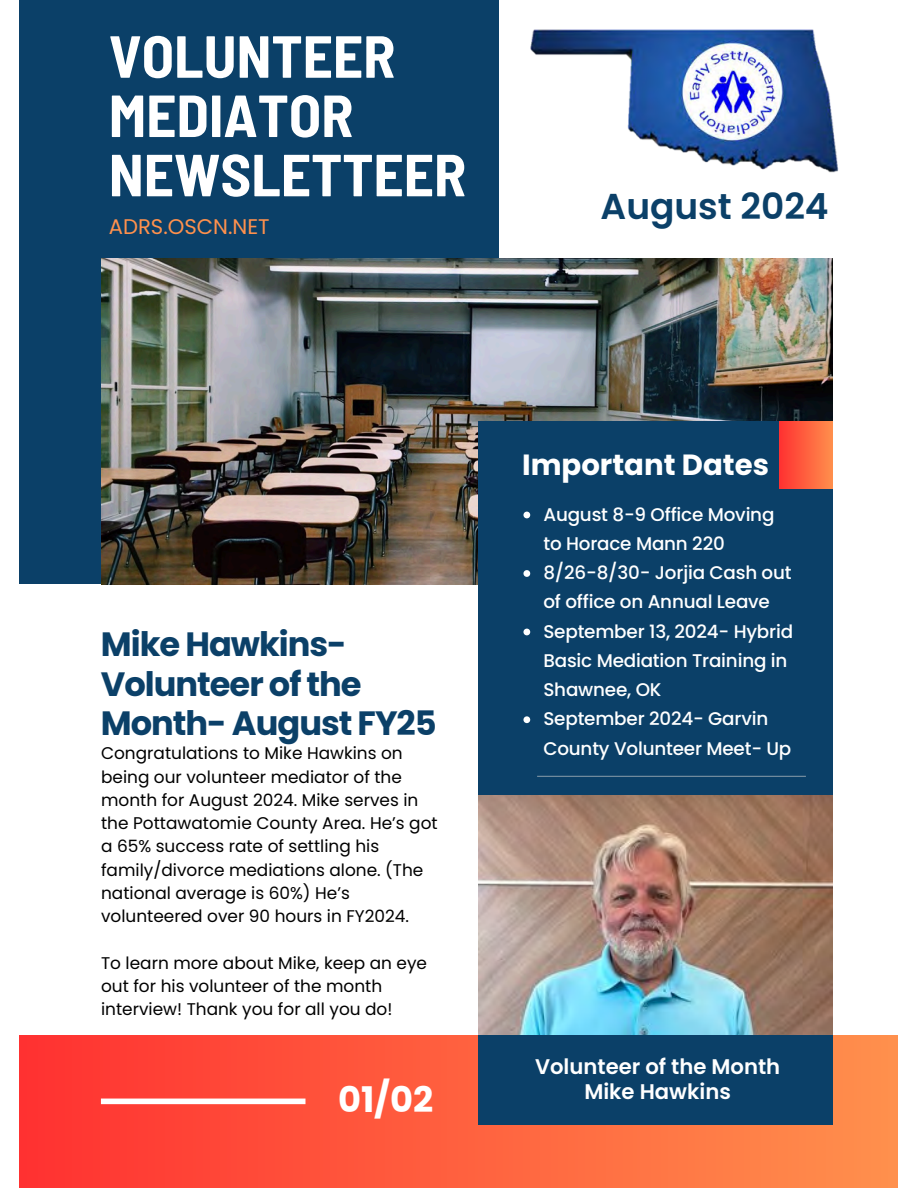
<style>
.page{position:relative;width:918px;height:1188px;background:#fff}
.page>*{position:absolute;margin:0;border:0;box-sizing:border-box;transform-origin:0 0}
.t1{font:700 semi-condensed 59.25px/59.2px "Barlow";color:#fff}
.t2{font:600 36px "Poppins";color:#0b4068}
.t3{font:700 35.25px "Poppins";color:#fff}
.t4{font:700 33.75px/39.3px "Poppins";letter-spacing:-.03em;color:#0b4068}
.t5{font:700 29.25px "Poppins";color:#fff}
.t6{font:600 21.15px/25.3px "Poppins";color:#fff;text-align:center}
.t7{font:21.15px "Poppins";color:#ff914d}
.t8{font:500 18.3px/29.2px "Poppins";letter-spacing:-.01em;color:#fff}
.t9{font:16.95px/23.2px "Poppins";color:#000}
</style>
<div class="page">
<div style="left:20px;top:0;width:479px;height:584px;background:#0b4068"></div>
<div style="left:20px;top:1035px;width:878px;height:153px;background:linear-gradient(to right,#ff3131,#ff904d)"></div>
<img style="left:101px;top:258px;width:731px;height:327px">
<img style="left:478px;top:795px;width:355px;height:240px">
<div style="left:478px;top:421px;width:355px;height:374px;background:#0b4068"></div>
<div style="left:779px;top:421px;width:54px;height:67px;background:linear-gradient(to right,#ff3031,#ff8d4c)"></div>
<hr style="left:537px;top:776px;width:269px;height:1px;background:#7c93a4">
<div style="left:478px;top:1035px;width:355px;height:90px;background:#0b4068"></div>
<div style="left:101px;top:1099px;width:204px;height:5px;background:#fff"></div>
<img style="left:530px;top:29px;width:309px;height:144px">
<svg style="left:523px;top:512px;width:7px;height:6px"></svg>
<svg style="left:523px;top:570px;width:7px;height:7px"></svg>
<svg style="left:523px;top:629px;width:7px;height:6px"></svg>
<svg style="left:523px;top:716px;width:7px;height:7px"></svg>
<p class="t1" style="left:109px;top:24px;width:359px">VOLUNTEER<br>MEDIATOR<br>NEWSLETTEER</p>
<p class="t7" style="left:109px;top:212px;width:162px">ADRS.OSCN.NET</p>
<p class="t2" style="left:601px;top:181px;width:230px">August 2024</p>
<h4 class="t4" style="left:101px;top:625px;width:337px">Mike Hawkins-<br>Volunteer of the<br>Month- August FY25</h4>
<h2 class="t9" style="left:101px;top:742px;width:338px">Congratulations to Mike Hawkins on being our volunteer mediator of the month for August 2024. Mike serves in the Pottawatomie County Area. He’s got a 65% success rate of settling his family/divorce mediations alone. (The national average is 60%) He’s volunteered over 90 hours in FY2024.</h2>
<h6 class="t9" style="left:101px;top:951px;width:328px">To learn more about Mike, keep an eye out for his volunteer of the month interview! Thank you for all you do!</h6>
<h3 class="t3" style="left:338px;top:1075px;width:97px">01/02</h3>
<h5 class="t5" style="left:522px;top:444px;width:248px">Important Dates</h5>
<p class="t8" style="left:543px;top:500px;width:233px">August 8-9 Office Moving to Horace Mann 220</p>
<p class="t8" style="left:543px;top:558px;width:250px">8/26-8/30- Jorjia Cash out of office on Annual Leave</p>
<p class="t8" style="left:543px;top:617px;width:251px">September 13, 2024- Hybrid<br>Basic Mediation Training in<br>Shawnee, OK</p>
<h3 class="t8" style="left:543px;top:704px;width:250px">September 2024- Garvin<br>County Volunteer Meet- Up</h3>
<p class="t6" style="left:535px;top:1054px;width:247px">Volunteer of the Month<br>Mike Hawkins</p>
</div>
